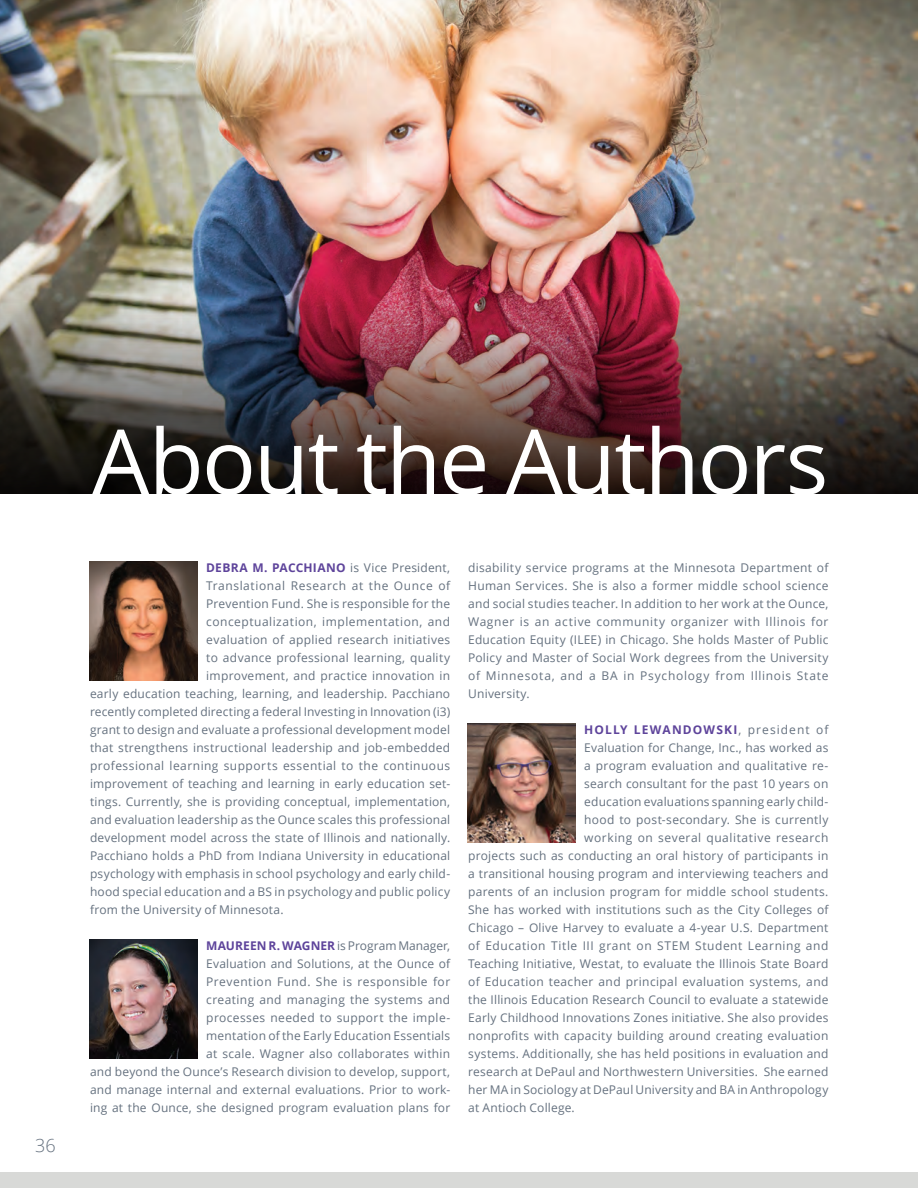
<style>
.page{position:relative;width:918px;height:1188px;background:#fff}
.page>*{position:absolute;margin:0;border:0;box-sizing:border-box;transform-origin:0 0}
.A_Head_Open_Sans{font:90px "Open Sans";letter-spacing:-.02em;color:#fff}
.t1{font:300 18px "Open Sans";color:#65717f}
.About_Author_Text-Op{font:12px/18px "Open Sans";letter-spacing:.02em;color:#65717f;text-align:right}
.About_Author_Text-Op-2{font:12px "Open Sans";letter-spacing:.045em;color:#65717f}
.About_Author_Text-Op-3{font:12px "Open Sans";letter-spacing:.04em;color:#65717f}
.About_Author_Text-Op-4{font:12px "Open Sans";letter-spacing:.05em;color:#65717f}
.About_Author_Text-Op-5{font:700 12px "Open Sans";letter-spacing:.02em;color:#5e449b}
.About_Author_Text-Op-6{font:700 12px "Open Sans";letter-spacing:.075em;color:#5e449b}
.s1{font-weight:400;color:#65717f}
.s2{font-weight:700;color:#5e449b}
</style>
<div class="page">
<img style="left:0;top:0;width:918px;height:299px">
<img style="left:0;top:299px;width:918px;height:194px">
<img style="left:89px;top:561px;width:108px;height:119px">
<img style="left:89px;top:939px;width:108px;height:119px">
<img style="left:467px;top:723px;width:108px;height:120px">
<div style="left:0;top:1173px;width:918px;height:15px;background:#d8d9d7"></div>
<p class="t1" style="left:35px;top:1133px;width:22px">36</p>
<p class="A_Head_Open_Sans" style="left:92px;top:400px;width:738px">About the Authors</p>
<p class="About_Author_Text-Op-5" style="left:206px;top:559px;width:245px">DEBRA M. PACCHIANO <span class="s1">is Vice President,</span></p>
<p class="About_Author_Text-Op-4" style="left:206px;top:577px;width:245px">Translational Research at the Ounce of</p>
<p class="About_Author_Text-Op" style="left:206px;top:594px;width:245px">Prevention Fund. She is responsible for the</p>
<p class="About_Author_Text-Op-2" style="left:206px;top:613px;width:245px">conceptualization, implementation, and</p>
<p class="About_Author_Text-Op" style="left:206px;top:630px;width:245px">evaluation of applied research initiatives</p>
<p class="About_Author_Text-Op" style="left:206px;top:648px;width:245px">to advance professional learning, quality</p>
<p class="About_Author_Text-Op" style="left:206px;top:666px;width:245px">improvement, and practice innovation in</p>
<p class="About_Author_Text-Op" style="left:90px;top:684px;width:362px">early education teaching, learning, and leadership. Pacchiano</p>
<p class="About_Author_Text-Op" style="left:90px;top:702px;width:362px">recently completed directing a federal Investing in Innovation (i3)</p>
<p class="About_Author_Text-Op" style="left:90px;top:720px;width:362px">grant to design and evaluate a professional development model</p>
<p class="About_Author_Text-Op" style="left:90px;top:738px;width:362px">that strengthens instructional leadership and job-embedded</p>
<p class="About_Author_Text-Op-3" style="left:90px;top:757px;width:362px">professional learning supports essential to the continuous</p>
<p class="About_Author_Text-Op" style="left:90px;top:774px;width:362px">improvement of teaching and learning in early education set-</p>
<p class="About_Author_Text-Op" style="left:90px;top:792px;width:362px">tings. Currently, she is providing conceptual, implementation,</p>
<p class="About_Author_Text-Op" style="left:90px;top:810px;width:362px">and evaluation leadership as the Ounce scales this professional</p>
<p class="About_Author_Text-Op" style="left:90px;top:828px;width:362px">development model across the state of Illinois and nationally.</p>
<p class="About_Author_Text-Op" style="left:90px;top:846px;width:362px">Pacchiano holds a PhD from Indiana University in educational</p>
<p class="About_Author_Text-Op" style="left:90px;top:864px;width:362px">psychology with emphasis in school psychology and early child-</p>
<p class="About_Author_Text-Op" style="left:90px;top:882px;width:362px">hood special education and a BS in psychology and public policy</p>
<p class="About_Author_Text-Op" style="left:90px;top:900px;width:195px">from the University of Minnesota.</p>
<p class="About_Author_Text-Op" style="left:90px;top:936px;width:362px"><span class="s2">MAUREEN R. WAGNER</span> is Program Manager,<br>Evaluation and Solutions, at the Ounce of<br>Prevention Fund. She is responsible for<br>creating and managing the systems and<br>processes needed to support the imple-<br>mentation of the Early Education Essentials<br>at scale. Wagner also collaborates within<br>and beyond the Ounce’s Research division to develop, support, and manage internal and external evaluations. Prior to work&shy;ing at the Ounce, she designed program evaluation plans for</p>
<p class="About_Author_Text-Op" style="left:468px;top:558px;width:362px;text-align:justify">disability service programs at the Minnesota Department of Human Services. She is also a former middle school science and social studies teacher. In addition to her work at the Ounce, Wagner is an active community organizer with Illinois for Education Equity (ILEE) in Chicago. She holds Master of Public Policy and Master of Social Work degrees from the University of Minnesota, and a BA in Psychology from Illinois State University.</p>
<p class="About_Author_Text-Op-6" style="left:584px;top:721px;width:246px">HOLLY LEWANDOWSKI<span class="s1">, president of</span></p>
<p class="About_Author_Text-Op" style="left:584px;top:738px;width:246px">Evaluation for Change, Inc., has worked as</p>
<p class="About_Author_Text-Op" style="left:584px;top:756px;width:246px">a program evaluation and qualitative re-</p>
<p class="About_Author_Text-Op" style="left:584px;top:774px;width:246px">search consultant for the past 10 years on</p>
<p class="About_Author_Text-Op" style="left:584px;top:792px;width:246px">education evaluations spanning early child-</p>
<p class="About_Author_Text-Op" style="left:584px;top:810px;width:246px">hood to post-secondary. She is currently</p>
<p class="About_Author_Text-Op-2" style="left:584px;top:829px;width:246px">working on several qualitative research</p>
<p class="About_Author_Text-Op" style="left:468px;top:846px;width:362px">projects such as conducting an oral history of participants in</p>
<p class="About_Author_Text-Op" style="left:468px;top:864px;width:362px">a transitional housing program and interviewing teachers and</p>
<p class="About_Author_Text-Op" style="left:468px;top:882px;width:362px">parents of an inclusion program for middle school students.</p>
<p class="About_Author_Text-Op" style="left:468px;top:900px;width:362px">She has worked with institutions such as the City Colleges of</p>
<p class="About_Author_Text-Op" style="left:468px;top:918px;width:362px">Chicago – Olive Harvey to evaluate a 4-year U.S. Department</p>
<p class="About_Author_Text-Op-2" style="left:468px;top:937px;width:362px">of Education Title III grant on STEM Student Learning and</p>
<p class="About_Author_Text-Op" style="left:468px;top:954px;width:362px">Teaching Initiative, Westat, to evaluate the Illinois State Board</p>
<p class="About_Author_Text-Op" style="left:468px;top:972px;width:362px">of Education teacher and principal evaluation systems, and</p>
<p class="About_Author_Text-Op" style="left:468px;top:990px;width:362px">the Illinois Education Research Council to evaluate a statewide</p>
<p class="About_Author_Text-Op" style="left:468px;top:1008px;width:362px">Early Childhood Innovations Zones initiative. She also provides</p>
<p class="About_Author_Text-Op" style="left:468px;top:1026px;width:362px">nonprofits with capacity building around creating evaluation</p>
<p class="About_Author_Text-Op" style="left:468px;top:1044px;width:362px">systems. Additionally, she has held positions in evaluation and</p>
<p class="About_Author_Text-Op" style="left:468px;top:1062px;width:362px">research at DePaul and Northwestern Universities. She earned</p>
<p class="About_Author_Text-Op" style="left:468px;top:1080px;width:362px">her MA in Sociology at DePaul University and BA in Anthropology</p>
<p class="About_Author_Text-Op" style="left:468px;top:1098px;width:108px">at Antioch College.</p>
</div>
